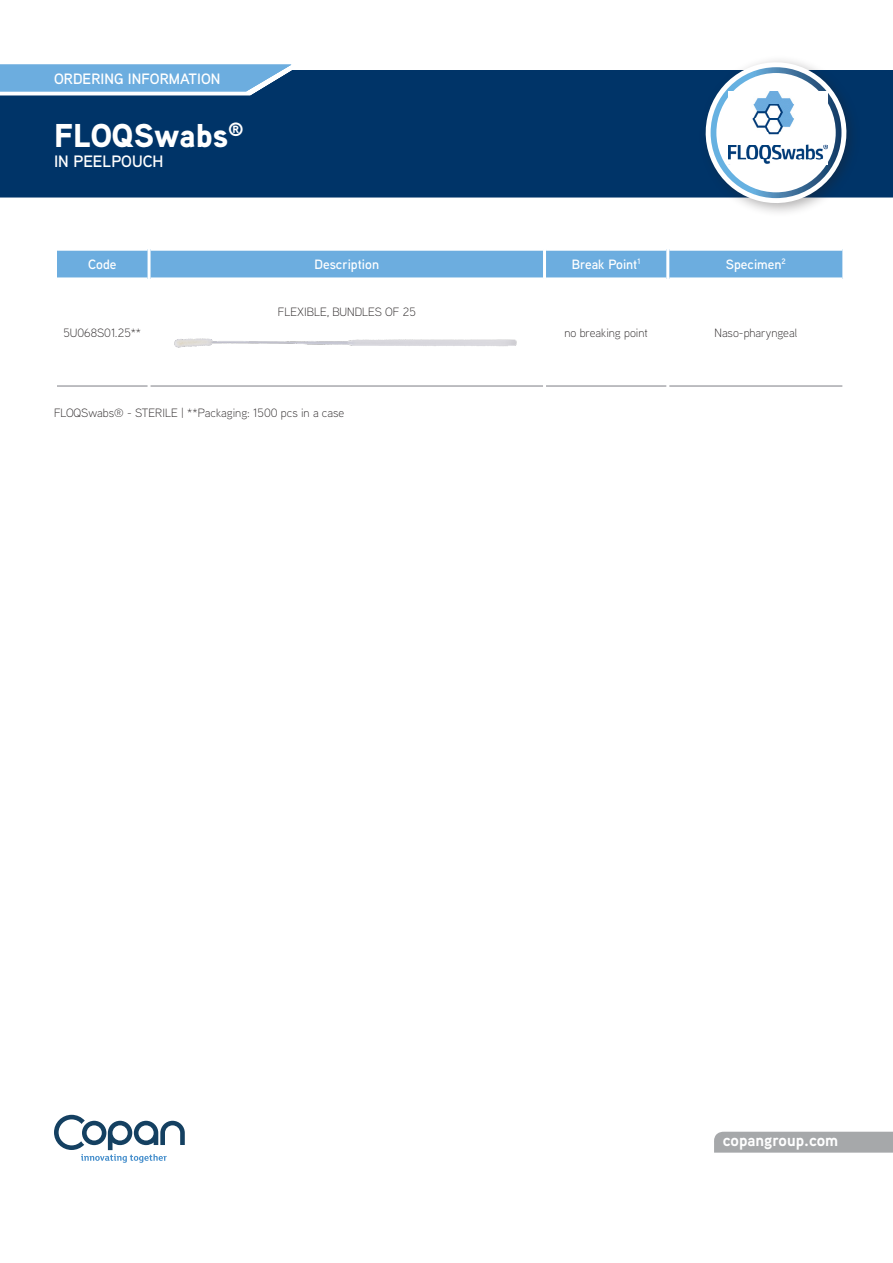
<style>
.page{position:relative;width:893px;height:1263px;background:#fff}
.page>*{position:absolute;margin:0;border:0;box-sizing:border-box;transform-origin:0 0}
.t1{font:900 33px "Aaux Next";color:#fff}
.t2{font:700 16.5px "Aaux Next";color:#fff}
.t3{font:600 16.5px "Aaux Next";color:#fff}
.t4{font:600 15px "Aaux Next";color:#fff}
.t5{font:600 13.5px "Aaux Next";color:#fff}
.t6{font:300 12px "Aaux Next";color:#231f20}
</style>
<div class="page">
<div style="left:0;top:70px;width:893px;height:127px;background:#003468"></div>
<div style="left:714px;top:1132px;width:179px;height:20px;background:#a6a8aa"></div>
<svg style="left:0;top:65px;width:291px;height:26px;background:#6baada"></svg>
<div style="left:57px;top:251px;width:785px;height:26px;background:#6caddf"></div>
<hr style="left:148px;top:248px;width:3px;height:31px;background:#fff">
<hr style="left:543px;top:248px;width:3px;height:31px;background:#fff">
<hr style="left:666px;top:248px;width:3px;height:31px;background:#fff">
<hr style="left:57px;top:385px;width:91px;height:2px;background:#a8a9ad">
<hr style="left:151px;top:385px;width:392px;height:2px;background:#a8a9ad">
<hr style="left:546px;top:385px;width:120px;height:2px;background:#a8a9ad">
<hr style="left:669px;top:385px;width:173px;height:2px;background:#a8a9ad">
<img style="left:174px;top:338px;width:343px;height:10px">
<div style="left:698px;top:55px;width:163px;height:163px;background:#231f20;opacity:.35"></div>
<svg style="left:692px;top:55px;width:168px;height:154px"></svg>
<svg style="left:713px;top:70px;width:126px;height:125px"></svg>
<div style="left:711px;top:67px;width:130px;height:131px;border:6px solid #fff;border-radius:50%"></div>
<img style="left:728px;top:91px;width:100px;height:74px">
<svg style="left:54px;top:1115px;width:131px;height:48px"></svg>
<p class="t4" style="left:54px;top:68px;width:168px">ORDERING INFORMATION</p>
<p class="t1" style="left:54px;top:112px;width:191px">FLOQSwabs<sup>®</sup></p>
<p class="t3" style="left:54px;top:150px;width:111px">IN PEELPOUCH</p>
<p class="t5" style="left:88px;top:255px;width:30px">Code</p>
<p class="t5" style="left:314px;top:255px;width:66px">Description</p>
<p class="t5" style="left:572px;top:255px;width:70px">Break Point<sup>1</sup></p>
<p class="t5" style="left:726px;top:255px;width:61px">Specimen<sup>2</sup></p>
<p class="t6" style="left:63px;top:325px;width:79px">5U068S01.25**</p>
<p class="t6" style="left:278px;top:304px;width:139px">FLEXIBLE, BUNDLES OF 25</p>
<p class="t6" style="left:54px;top:404px;width:292px">FLOQSwabs® - STERILE | **Packaging: 1500 pcs in a case</p>
<p class="t6" style="left:564px;top:325px;width:85px">no breaking point</p>
<p class="t6" style="left:714px;top:325px;width:84px">Naso-pharyngeal</p>
<p class="t2" style="left:723px;top:1128px;width:117px">copangroup.com</p>
</div>
